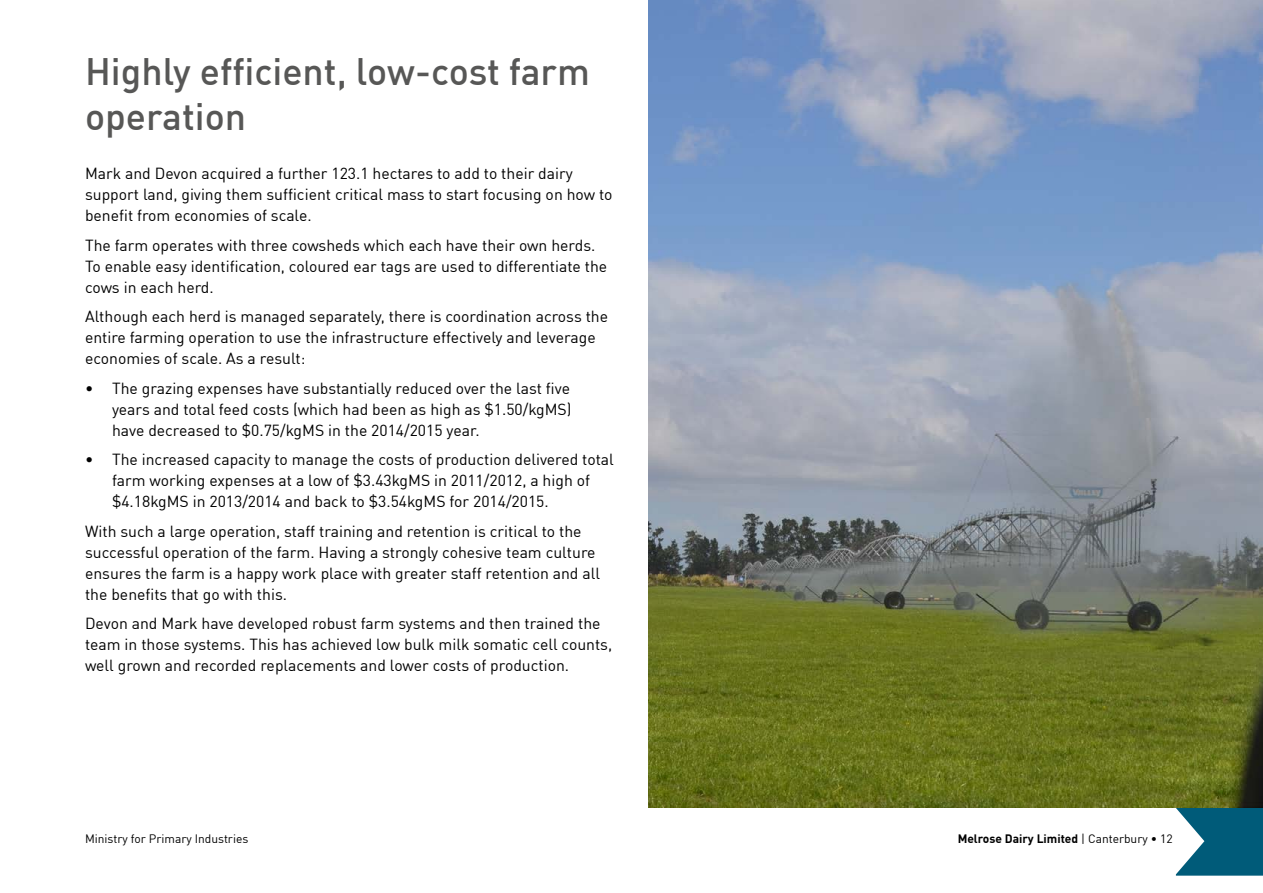
<style>
.page{position:relative;width:1263px;height:893px;background:#fff}
.page>*{position:absolute;margin:0;border:0;box-sizing:border-box;transform-origin:0 0}
.Gray_page_title{font:500 37.5px/45px "DIN";color:#575756}
.body_text{font:15.75px/21px "DIN";color:#000}
.t1{font:700 12px "DIN";color:#000}
.t2{font:12px "DIN";color:#000}
.s1{font-weight:400}
</style>
<div class="page">
<svg style="left:1176px;top:808px;width:87px;height:68px"></svg>
<img style="left:648px;top:0;width:615px;height:808px">
<p class="Gray_page_title" style="left:85px;top:48px;width:506px">Highly efficient, low-cost farm operation</p>
<p class="body_text" style="left:85px;top:163px;width:529px">Mark and Devon acquired a further 123.1 hectares to add to their dairy support land, giving them sufficient critical mass to start focusing on how to benefit from economies of scale.</p>
<p class="body_text" style="left:85px;top:234px;width:524px">The farm operates with three cowsheds which each have their own herds.<br>To enable easy identification, coloured ear tags are used to differentiate the cows in each herd.</p>
<p class="body_text" style="left:85px;top:306px;width:525px">Although each herd is managed separately, there is coordination across the entire farming operation to use the infrastructure effectively and leverage economies of scale. As a result:</p>
<p class="body_text" style="left:112px;top:377px;width:461px;text-align:justify;text-indent:-27px">• The grazing expenses have substantially reduced over the last five years and total feed costs (which had been as high as $1.50/kgMS) have decreased to $0.75/kgMS in the 2014/2015 year.</p>
<p class="body_text" style="left:112px;top:449px;width:503px;text-indent:-27px">• The increased capacity to manage the costs of production delivered total farm working expenses at a low of $3.43kgMS in 2011/2012, a high of $4.18kgMS in 2013/2014 and back to $3.54kgMS for 2014/2015.</p>
<p class="body_text" style="left:85px;top:520px;width:516px">With such a large operation, staff training and retention is critical to the successful operation of the farm. Having a strongly cohesive team culture ensures the farm is a happy work place with greater staff retention and all the benefits that go with this.</p>
<p class="body_text" style="left:85px;top:613px;width:529px">Devon and Mark have developed robust farm systems and then trained the team in those systems. This has achieved low bulk milk somatic cell counts, well grown and recorded replacements and lower costs of production.</p>
<p class="t2" style="left:85px;top:831px;width:165px">Ministry for Primary Industries</p>
<p class="t1" style="left:958px;top:830px;width:216px">Melrose Dairy Limited <span class="s1">| Canterbury • 12</span></p>
</div>
